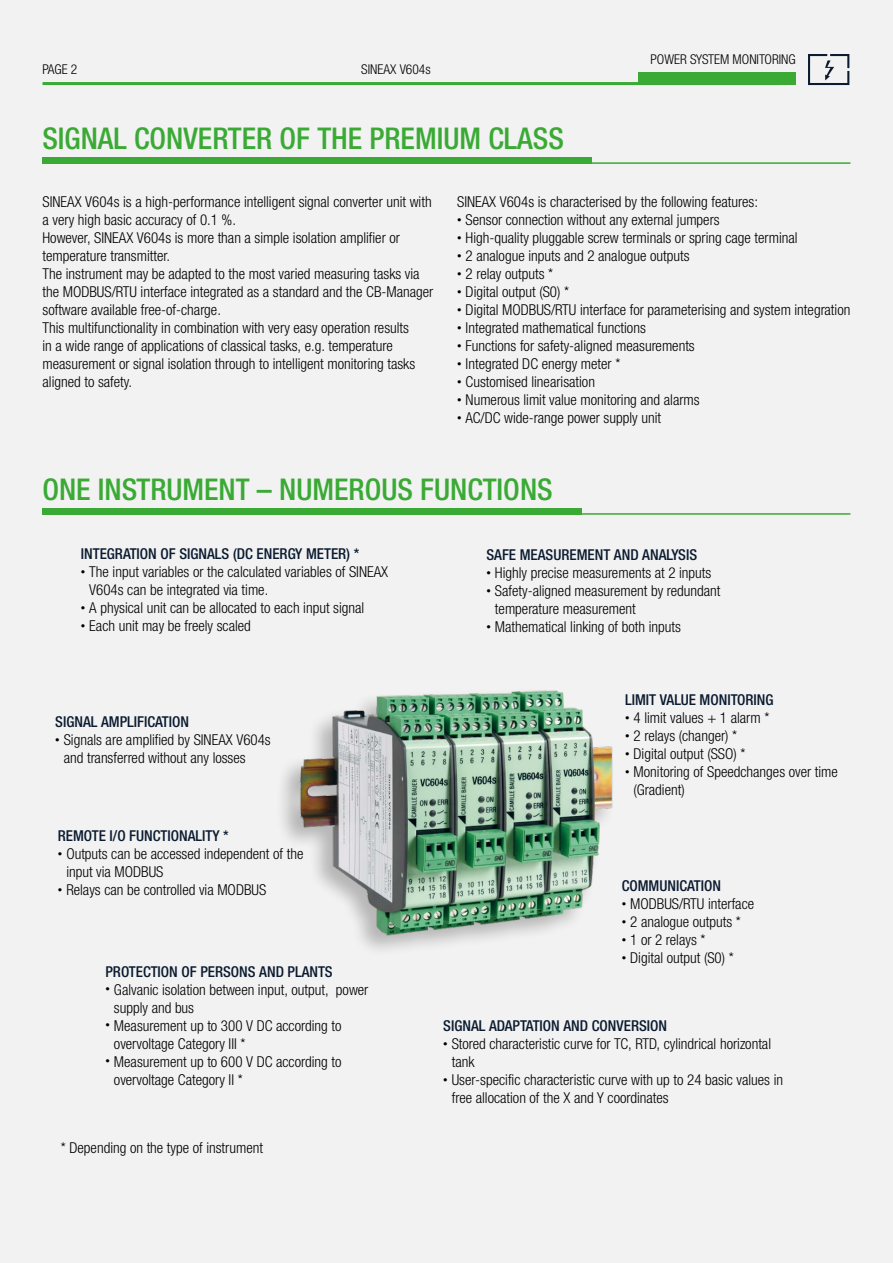
<style>
.page{position:relative;width:893px;height:1263px;background:#f2f2f2}
.page>*{position:absolute;margin:0;border:0;box-sizing:border-box;transform-origin:0 0}
.t1{font:500 condensed 30px "Helvetica Neue LTW1 G";color:#3aaa35}
.t2{font:300 condensed 15px/18px "Helvetica Neue LTW1 G";color:#000}
.t3{font:500 condensed 15px "Helvetica Neue LTW1 G";color:#0b1b30}
.t4{font:300 condensed 13.5px "Helvetica Neue LTW1 G";color:#000}
.s1{font-size:9px}
</style>
<div class="page">
<hr style="left:43px;top:82px;width:738px;height:3px;background:#3aaa35">
<div style="left:638px;top:72px;width:158px;height:13px;background:#3aaa35"></div>
<svg style="left:808px;top:54px;width:41px;height:31px"></svg>
<hr style="left:42px;top:162px;width:808px;height:2px;background:#3aaa35">
<div style="left:42px;top:157px;width:550px;height:7px;background:#3aaa35"></div>
<hr style="left:42px;top:513px;width:808px;height:2px;background:#3aaa35">
<div style="left:42px;top:508px;width:540px;height:7px;background:#3aaa35"></div>
<div style="left:275px;top:687px;width:340px;height:270px;background:#000;opacity:.25"></div>
<img style="left:296px;top:687px;width:319px;height:251px">
<p class="t4" style="left:43px;top:62px;width:36px">PAGE 2</p>
<p class="t4" style="left:361px;top:62px;width:71px">SINEAX V604s</p>
<h1 class="t1" style="left:42px;top:120px;width:523px">SIGNAL CONVERTER OF THE PREMIUM CLASS</h1>
<p class="t4" style="left:650px;top:51px;width:147px">POWER SYSTEM MONITORING</p>
<p class="t2" style="left:43px;top:193px;width:392px">SINEAX V604s is a high-performance intelligent signal converter unit with a very high basic accuracy of 0.1 %.<br>However, SINEAX V604s is more than a simple isolation amplifier or temperature transmitter.<br>The instrument may be adapted to the most varied measuring tasks via the MODBUS/RTU interface integrated as a standard and the CB-Manager software available free-of-charge.<br>This multifunctionality in combination with very easy operation results<br>in a wide range of applications of classical tasks, e.g. temperature measurement or signal isolation through to intelligent monitoring tasks aligned to safety.</p>
<p class="t2" style="left:457px;top:193px;width:302px">SINEAX V604s is characterised by the following features:</p>
<p class="t2" style="left:457px;top:211px;width:264px"><span class="s1">•</span> Sensor connection without any external jumpers</p>
<p class="t2" style="left:457px;top:229px;width:342px"><span class="s1">•</span> High-quality pluggable screw terminals or spring cage terminal</p>
<p class="t2" style="left:457px;top:247px;width:234px"><span class="s1">•</span> 2 analogue inputs and 2 analogue outputs</p>
<p class="t2" style="left:457px;top:265px;width:97px"><span class="s1">•</span> 2 relay outputs *</p>
<p class="t2" style="left:457px;top:283px;width:113px"><span class="s1">•</span> Digital output (S0) *</p>
<p class="t2" style="left:457px;top:301px;width:395px"><span class="s1">•</span> Digital MODBUS/RTU interface for parameterising and system integration</p>
<p class="t2" style="left:457px;top:319px;width:190px"><span class="s1">•</span> Integrated mathematical functions</p>
<p class="t2" style="left:457px;top:337px;width:239px"><span class="s1">•</span> Functions for safety-aligned measurements</p>
<p class="t2" style="left:457px;top:355px;width:165px"><span class="s1">•</span> Integrated DC energy meter *</p>
<p class="t2" style="left:457px;top:373px;width:139px"><span class="s1">•</span> Customised linearisation</p>
<p class="t2" style="left:457px;top:391px;width:244px"><span class="s1">•</span> Numerous limit value monitoring and alarms</p>
<p class="t2" style="left:457px;top:409px;width:205px"><span class="s1">•</span> AC/DC wide-range power supply unit</p>
<h1 class="t1" style="left:42px;top:471px;width:512px">ONE INSTRUMENT – NUMEROUS FUNCTIONS</h1>
<p class="t3" style="left:81px;top:544px;width:280px">INTEGRATION OF SIGNALS (DC ENERGY METER) *</p>
<p class="t2" style="left:89px;top:563px;width:300px;text-indent:-9px"><span class="s1">•</span> The input variables or the calculated variables of SINEAX<br>V604s can be integrated via time.</p>
<p class="t2" style="left:81px;top:599px;width:285px"><span class="s1">•</span> A physical unit can be allocated to each input signal</p>
<p class="t2" style="left:81px;top:617px;width:172px"><span class="s1">•</span> Each unit may be freely scaled</p>
<p class="t3" style="left:55px;top:713px;width:135px">SIGNAL AMPLIFICATION</p>
<p class="t2" style="left:64px;top:731px;width:208px;text-indent:-9px"><span class="s1">•</span> Signals are amplified by SINEAX V604s and transferred without any losses</p>
<p class="t3" style="left:486px;top:546px;width:212px">SAFE MEASUREMENT AND ANALYSIS</p>
<p class="t2" style="left:486px;top:564px;width:226px"><span class="s1">•</span> Highly precise measurements at 2 inputs</p>
<p class="t2" style="left:495px;top:582px;width:227px;text-indent:-9px"><span class="s1">•</span> Safety-aligned measurement by redundant temperature measurement</p>
<p class="t2" style="left:486px;top:618px;width:196px"><span class="s1">•</span> Mathematical linking of both inputs</p>
<p class="t3" style="left:625px;top:690px;width:150px">LIMIT VALUE MONITORING</p>
<p class="t2" style="left:625px;top:709px;width:146px"><span class="s1">•</span> 4 limit values + 1 alarm *</p>
<p class="t2" style="left:625px;top:727px;width:114px"><span class="s1">•</span> 2 relays (changer) *</p>
<p class="t2" style="left:625px;top:745px;width:122px"><span class="s1">•</span> Digital output (SSO) *</p>
<p class="t2" style="left:634px;top:763px;width:206px;text-indent:-9px"><span class="s1">•</span> Monitoring of Speedchanges over time (Gradient)</p>
<p class="t3" style="left:58px;top:826px;width:173px">REMOTE I/O FUNCTIONALITY *</p>
<p class="t2" style="left:66px;top:845px;width:239px;text-indent:-9px"><span class="s1">•</span> Outputs can be accessed independent of the input via MODBUS</p>
<p class="t2" style="left:58px;top:881px;width:210px"><span class="s1">•</span> Relays can be controlled via MODBUS</p>
<p class="t3" style="left:622px;top:877px;width:101px">COMMUNICATION</p>
<p class="t2" style="left:622px;top:895px;width:134px"><span class="s1">•</span> MODBUS/RTU interface</p>
<p class="t2" style="left:622px;top:913px;width:121px"><span class="s1">•</span> 2 analogue outputs *</p>
<p class="t2" style="left:622px;top:931px;width:85px"><span class="s1">•</span> 1 or 2 relays *</p>
<p class="t2" style="left:622px;top:949px;width:113px"><span class="s1">•</span> Digital output (S0) *</p>
<p class="t3" style="left:105px;top:962px;width:229px">PROTECTION OF PERSONS AND PLANTS</p>
<p class="t2" style="left:114px;top:980px;width:256px;text-indent:-9px"><span class="s1">•</span> Galvanic isolation between input, output, power supply and bus</p>
<p class="t2" style="left:114px;top:1016px;width:229px;text-indent:-9px"><span class="s1">•</span> Measurement up to 300 V DC according to overvoltage Category III *</p>
<p class="t2" style="left:114px;top:1052px;width:229px;text-indent:-9px"><span class="s1">•</span> Measurement up to 600 V DC according to overvoltage Category II *</p>
<p class="t3" style="left:443px;top:1017px;width:225px">SIGNAL ADAPTATION AND CONVERSION</p>
<p class="t2" style="left:452px;top:1035px;width:321px;text-indent:-9px"><span class="s1">•</span> Stored characteristic curve for TC, RTD, cylindrical horizontal tank</p>
<p class="t2" style="left:452px;top:1071px;width:333px;text-indent:-9px"><span class="s1">•</span> User-specific characteristic curve with up to 24 basic values in free allocation of the X and Y coordinates</p>
<p class="t2" style="left:61px;top:1139px;width:204px">* Depending on the type of instrument</p>
</div>
